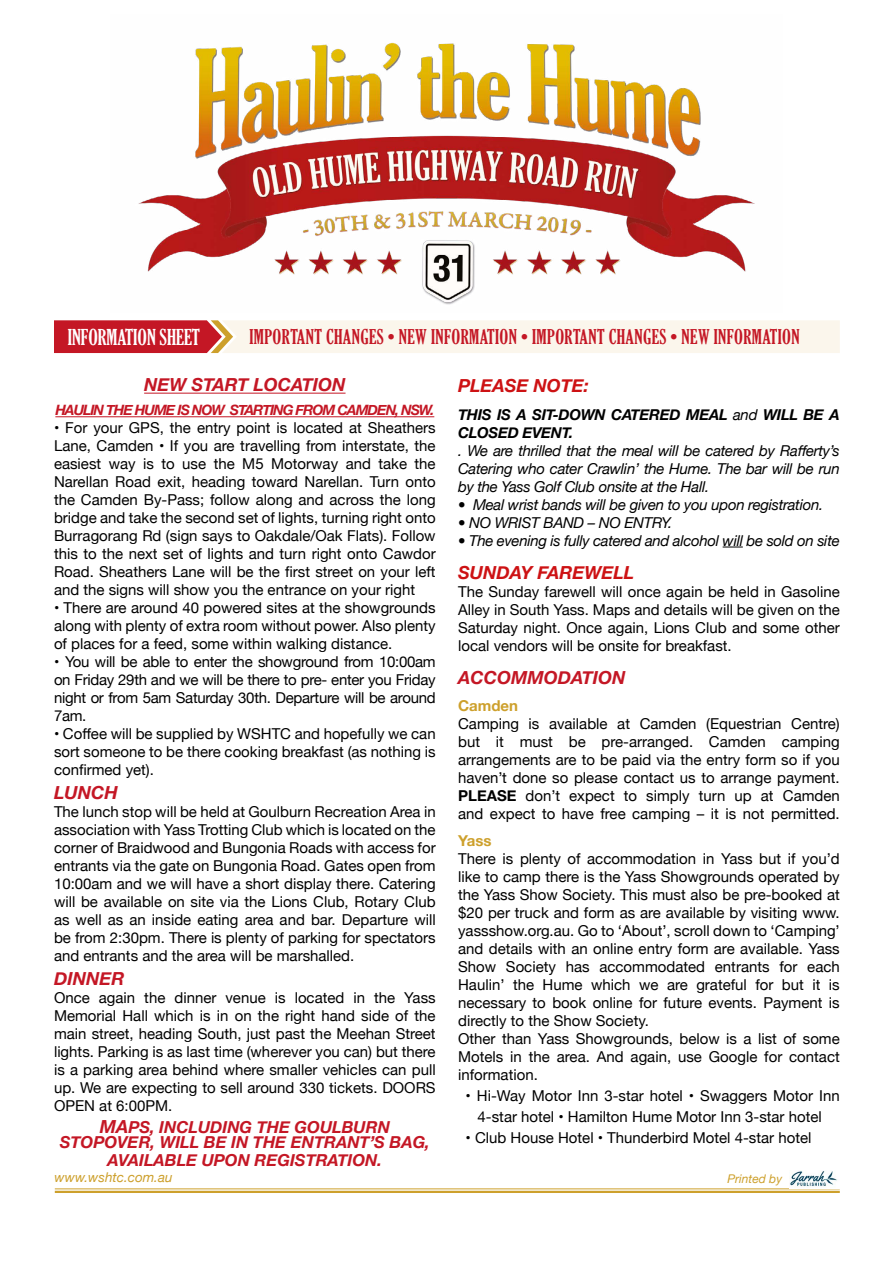
<style>
.page{position:relative;width:893px;height:1263px;background:#fff}
.page>*{position:absolute;margin:0;border:0;box-sizing:border-box;transform-origin:0 0}
.t1{font:extra-condensed 21px "Gloucester";color:#fff}
.t2{font:extra-condensed 19.5px "Gloucester";letter-spacing:.02em;color:#c41725}
.t3{font:italic 700 18px "Helvetica Neue";color:#c41725}
.t4{font:italic 700 18px "Helvetica Neue";color:#cd1214}
.t5{font:italic 700 16.5px/15px "Helvetica Neue";color:#c41725;text-align:center}
.t6{font:15px/18px "Helvetica Neue";color:#000;text-align:justify}
.t7{font:italic 15px/18px "Helvetica Neue";letter-spacing:-.02em;color:#000;text-align:justify}
.t8{font:italic 700 15px/18px "Helvetica Neue";letter-spacing:-.02em;color:#000}
.t9{font:700 15px "Helvetica Neue";color:#cda02c}
.t10{font:italic 700 14.25px "Helvetica Neue";letter-spacing:-.07em;color:#c41725}
.t11{font:italic 13.5px "Helvetica Neue";color:#cda02c}
.t12{font:italic 12px "Helvetica Neue";color:#cda02c}
.s1{font-size:18px}
.s2{font-weight:400}
.s3{font-weight:700}
</style>
<div class="page">
<hr style="left:144px;top:393px;width:202px;height:1px;background:#c41725">
<hr style="left:55px;top:416px;width:379px;height:1px;background:#c41725">
<svg style="left:723px;top:547px;width:20px;height:1px"></svg>
<svg style="left:54px;top:320px;width:786px;height:33px;background:#efc7c1"></svg>
<img style="left:138px;top:42px;width:617px;height:263px">
<hr style="left:55px;top:1188px;width:785px;height:1px;background:#cda02c">
<hr style="left:55px;top:1191px;width:785px;height:2px;background:#cda02c">
<img style="left:790px;top:1171px;width:47px;height:16px">
<h1 class="t1" style="left:68px;top:325px;width:134px">INFORMATION SHEET</h1>
<h2 class="t2" style="left:249px;top:325px;width:552px">IMPORTANT CHANGES • NEW INFORMATION • IMPORTANT CHANGES • NEW INFORMATION</h2>
<p class="t3" style="left:144px;top:371px;width:203px">NEW START LOCATION</p>
<p class="t10" style="left:55px;top:399px;width:380px">HAULIN THE HUME IS NOW STARTING FROM CAMDEN, NSW.</p>
<p class="t6" style="left:54px;top:420px;width:383px">• For your GPS, the entry point is located at Sheathers Lane, Camden • If you are travelling from interstate, the easiest way is to use the M5 Motorway and take the Narellan Road exit, heading toward Narellan. Turn onto the Camden By-Pass; follow along and across the long bridge and take the second set of lights, turning right onto Burragorang Rd (sign says to Oakdale/Oak Flats). Follow this to the next set of lights and turn right onto Cawdor Road. Sheathers Lane will be the first street on your left and the signs will show you the entrance on your right</p>
<p class="t6" style="left:54px;top:600px;width:383px">• There are around 40 powered sites at the showgrounds along with plenty of extra room without power. Also plenty of places for a feed, some within walking distance.</p>
<p class="t6" style="left:54px;top:654px;width:383px">• You will be able to enter the showground from 10:00am on Friday 29th and we will be there to pre- enter you Friday night or from 5am Saturday 30th. Departure will be around 7am.</p>
<p class="t6" style="left:54px;top:726px;width:383px">• Coffee will be supplied by WSHTC and hopefully we can sort someone to be there cooking breakfast (as nothing is confirmed yet).</p>
<p class="t3" style="left:54px;top:779px;width:65px">LUNCH</p>
<p class="t6" style="left:54px;top:804px;width:383px">The lunch stop will be held at Goulburn Recreation Area in association with Yass Trotting Club which is located on the corner of Braidwood and Bungonia Roads with access for entrants via the gate on Bungonia Road. Gates open from 10:00am and we will have a short display there. Catering will be available on site via the Lions Club, Rotary Club as well as an inside eating area and bar. Departure will be from 2:30pm. There is plenty of parking for spectators and entrants and the area will be marshalled.</p>
<p class="t3" style="left:54px;top:965px;width:72px">DINNER</p>
<p class="t6" style="left:54px;top:990px;width:383px">Once again the dinner venue is located in the Yass Memorial Hall which is in on the right hand side of the main street, heading South, just past the Meehan Street lights. Parking is as last time (wherever you can) but there is a parking area behind where smaller vehicles can pull up. We are expecting to sell around 330 tickets. DOORS OPEN at 6:00PM.</p>
<p class="t5" style="left:60px;top:1120px;width:372px"><span class="s1">MA</span>PS, INCLUDING THE GOULBURN<br>STOPOVER, WILL BE IN THE ENTRANT’S BAG,</p>
<p class="t5" style="left:108px;top:1153px;width:276px">AVAILABLE UPON REGISTRATION.</p>
<p class="t4" style="left:458px;top:372px;width:132px">PLEASE NOTE:</p>
<p class="t8" style="left:458px;top:405px;width:383px">THIS IS A SIT-DOWN CATERED MEAL <span class="s2">and</span> WILL BE A<br>CLOSED EVENT.</p>
<p class="t7" style="left:458px;top:442px;width:383px">. We are thrilled that the meal will be catered by Rafferty’s Catering who cater Crawlin’ the Hume. The bar will be run by the Yass Golf Club onsite at the Hall.</p>
<p class="t7" style="left:458px;top:496px;width:367px">• Meal wrist bands will be given to you upon registration.</p>
<p class="t7" style="left:458px;top:514px;width:216px">• NO WRIST BAND – NO ENTRY.</p>
<p class="t7" style="left:458px;top:532px;width:383px">• The evening is fully catered and alcohol will be sold on site</p>
<p class="t4" style="left:458px;top:558px;width:178px">SUNDAY FAREWELL</p>
<p class="t6" style="left:458px;top:583px;width:383px">The Sunday farewell will once again be held in Gasoline Alley in South Yass. Maps and details will be given on the Saturday night. Once again, Lions Club and some other local vendors will be onsite for breakfast.</p>
<p class="t3" style="left:458px;top:663px;width:169px">ACCOMMODATION</p>
<p class="t9" style="left:458px;top:693px;width:61px">Camden</p>
<p class="t6" style="left:458px;top:715px;width:383px">Camping is available at Camden (Equestrian Centre) but it must be pre-arranged. Camden camping arrangements are to be paid via the entry form so if you haven’t done so please contact us to arrange payment.<br><span class="s3">PLEASE</span> don’t expect to simply turn up at Camden and expect to have free camping – it is not permitted.</p>
<p class="t9" style="left:458px;top:828px;width:35px">Yass</p>
<p class="t6" style="left:458px;top:850px;width:383px;text-align:left">There is plenty of accommodation in Yass but if you’d like to camp there is the Yass Showgrounds operated by the Yass Show Society. This must also be pre-booked at $20 per truck and form as are available by visiting www. yassshow.org.au. Go to ‘About’, scroll down to ‘Camping’ and details with an online entry form are available. Yass Show Society has accommodated entrants for each Haulin’ the Hume which we are grateful for but it is necessary to book online for future events. Payment is directly to the Show Society.<br>Other than Yass Showgrounds, below is a list of some Motels in the area. And again, use Google for contact information.</p>
<p class="t6" style="left:466px;top:1085px;width:376px;line-height:21px;text-align:center">• Hi-Way Motor Inn 3-star hotel • Swaggers Motor Inn<br>4-star hotel • Hamilton Hume Motor Inn 3-star hotel</p>
<p class="t6" style="left:466px;top:1129px;width:347px">• Club House Hotel • Thunderbird Motel 4-star hotel</p>
<p class="t11" style="left:55px;top:1168px;width:120px">www.wshtc.com.au</p>
<p class="t12" style="left:727px;top:1170px;width:56px">Printed by</p>
</div>
